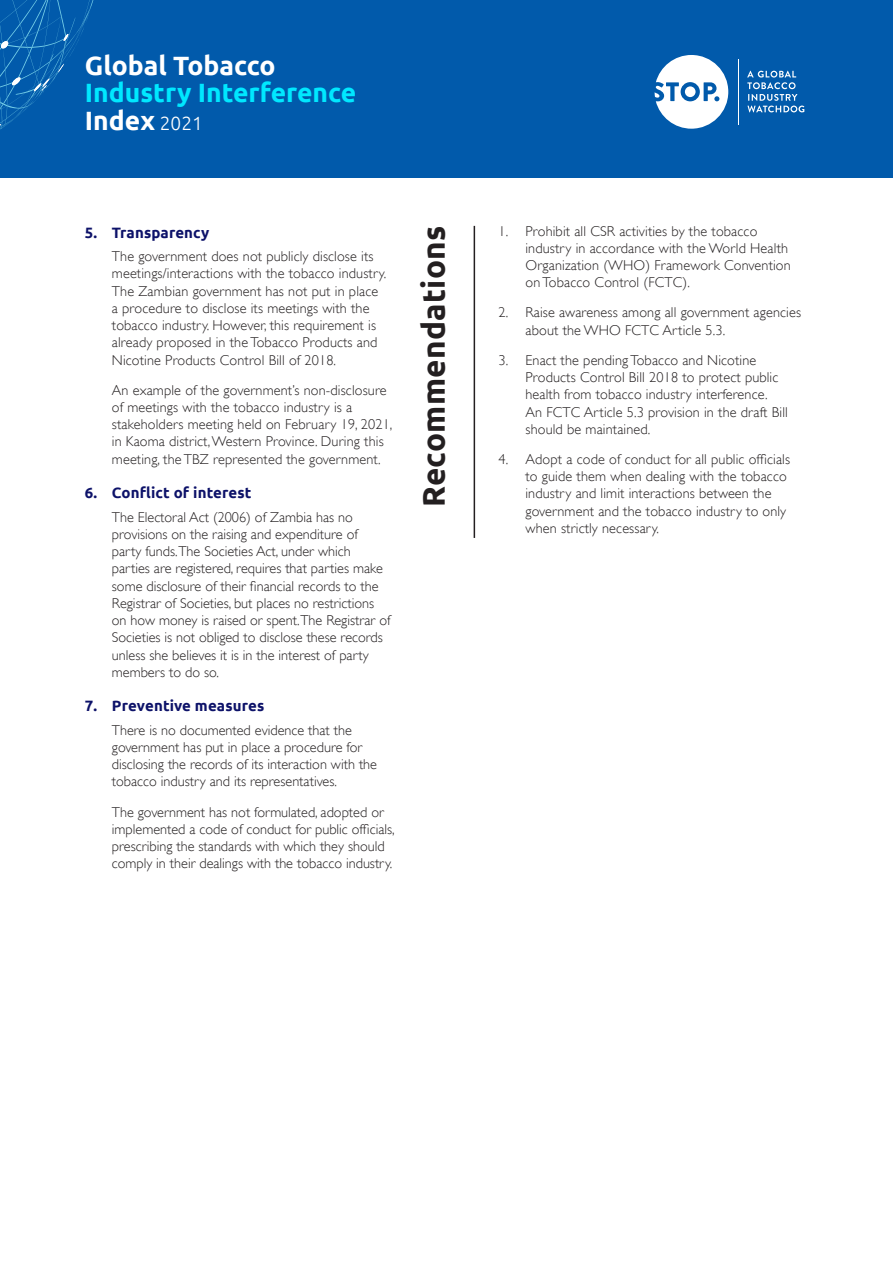
<style>
.page{position:relative;width:893px;height:1263px;background:#fff}
.page>*{position:absolute;margin:0;border:0;box-sizing:border-box;transform-origin:0 0}
.t1{font:700 31.5px "Ubuntu";letter-spacing:.01em;color:#231f20}
.t2{font:700 26.55px/27.9px "Ubuntu";color:#00e8ff}
.t3{font:700 26.55px "Ubuntu";color:#fff}
.t4{font:700 15px "Ubuntu";letter-spacing:.01em;color:#0d1269}
.Body_Copy{font:300 14.25px/17.2px "Gill Sans";letter-spacing:.01em;color:#231f20}
.s1{color:#fff}
.s2{font-weight:300;font-size:19.05px;color:#fff}
</style>
<div class="page">
<div style="left:0;top:0;width:893px;height:177px;background:#015aab"></div>
<svg style="left:0;top:0;width:94px;height:130px"></svg>
<svg style="left:655px;top:55px;width:73px;height:74px"></svg>
<div style="left:685px;top:86px;width:11px;height:11px;background:#fff;border-radius:50%"></div>
<hr style="left:738px;top:59px;width:1px;height:65px;background:#fff">
<svg style="left:747px;top:71px;width:57px;height:41px"></svg>
<hr style="left:474px;top:226px;width:1px;height:312px;background:#231f20">
<h2 class="t3" style="left:85px;top:49px;width:192px">Global Tobacco</h2>
<h2 class="t2" style="left:85px;top:79px;width:273px">Industry Interference<br><span class="s1">Index</span> <span class="s2">2021</span></h2>
<p class="t4" style="left:85px;top:223px;width:126px">5. Transparency</p>
<p class="Body_Copy" style="left:112px;top:248px;width:276px">The government does not publicly disclose its meetings/interactions with the tobacco industry.<br>The Zambian government has not put in place a procedure to disclose its meetings with the tobacco industry. However, this requirement is already proposed in the Tobacco Products and Nicotine Products Control Bill of 2018.</p>
<p class="Body_Copy" style="left:112px;top:381px;width:282px">An example of the government’s non-disclosure of meetings with the tobacco industry is a stakeholders meeting held on February 19, 2021, in Kaoma district, Western Province. During this meeting, the TBZ represented the government.</p>
<p class="t4" style="left:85px;top:483px;width:168px">6. Conflict of interest</p>
<p class="Body_Copy" style="left:112px;top:508px;width:280px">The Electoral Act (2006) of Zambia has no provisions on the raising and expenditure of party funds.The Societies Act, under which parties are registered, requires that parties make some disclosure of their financial records to the Registrar of Societies, but places no restrictions on how money is raised or spent.The Registrar of Societies is not obliged to disclose these records unless she believes it is in the interest of party members to do so.</p>
<p class="t4" style="left:85px;top:697px;width:181px">7. Preventive measures</p>
<p class="Body_Copy" style="left:112px;top:721px;width:267px">There is no documented evidence that the government has put in place a procedure for disclosing the records of its interaction with the tobacco industry and its representatives.</p>
<p class="Body_Copy" style="left:112px;top:803px;width:284px">The government has not formulated, adopted or implemented a code of conduct for public officials, prescribing the standards with which they should comply in their dealings with the tobacco industry.</p>
<h1 class="t1" style="left:415px;top:507px;width:282px;rotate:-90deg">Recommendations</h1>
<p class="Body_Copy" style="left:525px;top:222px;width:267px;text-indent:-27px">1. Prohibit all CSR activities by the tobacco industry in accordance with the World Health Organization (WHO) Framework Convention on Tobacco Control (FCTC).</p>
<p class="Body_Copy" style="left:525px;top:304px;width:277px;text-indent:-27px">2. Raise awareness among all government agencies about the WHO FCTC Article 5.3.</p>
<p class="Body_Copy" style="left:525px;top:351px;width:264px;text-indent:-27px">3. Enact the pending Tobacco and Nicotine Products Control Bill 2018 to protect public health from tobacco industry interference.<br>An FCTC Article 5.3 provision in the draft Bill should be maintained.</p>
<p class="Body_Copy" style="left:525px;top:450px;width:266px;text-indent:-27px">4. Adopt a code of conduct for all public officials to guide them when dealing with the tobacco industry and limit interactions between the government and the tobacco industry to only when strictly necessary.</p>
</div>
